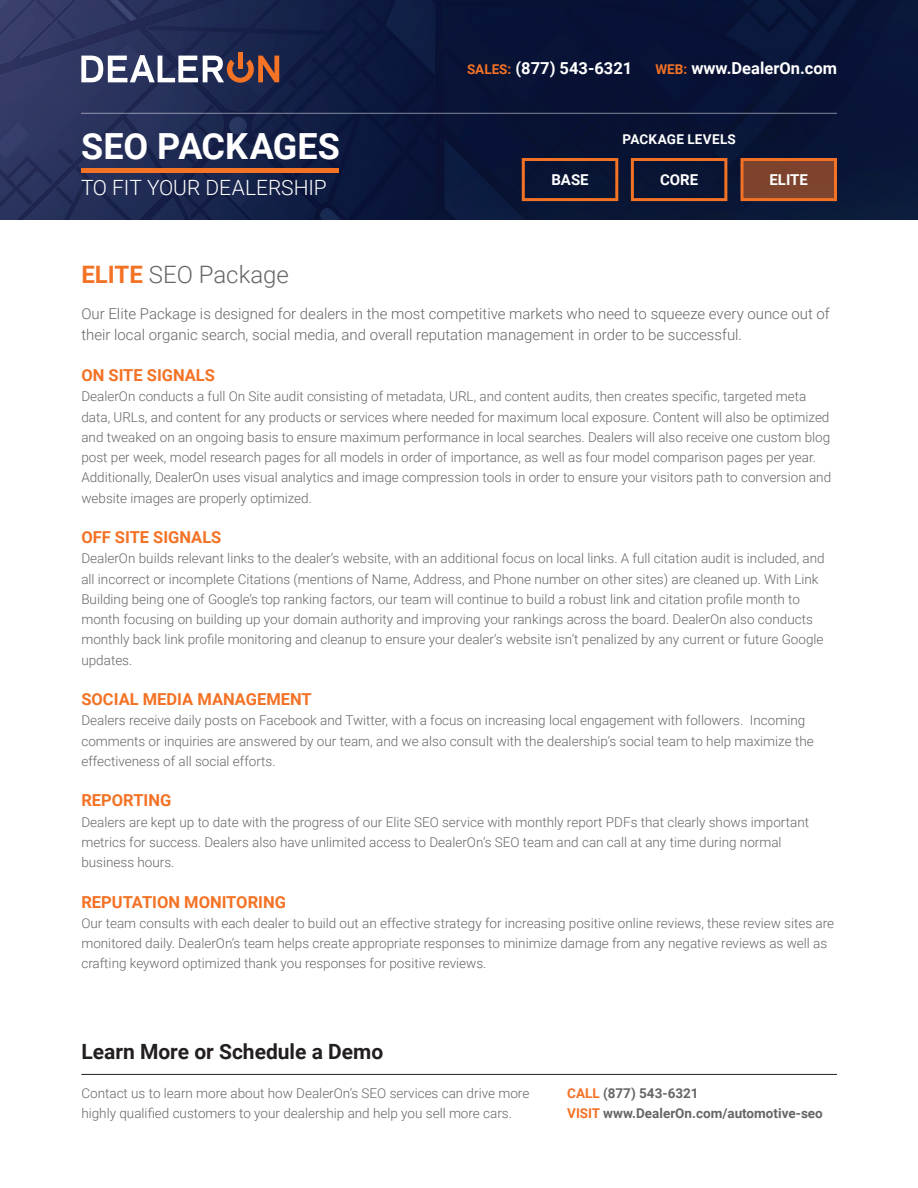
<style>
.page{position:relative;width:918px;height:1188px;background:#fff}
.page>*{position:absolute;margin:0;border:0;box-sizing:border-box;transform-origin:0 0}
.t1{font:700 36px "Roboto";color:#fff}
.t2{font:300 24px "Roboto";color:#666}
.t3{font:700 21px "Roboto";color:#231f20}
.t4{font:300 21px "Roboto";letter-spacing:-.005em;color:#fff}
.t5{font:700 16.5px "Roboto";color:#f37225}
.t6{font:700 16.5px "Roboto";color:#fff}
.t7{font:300 15px/21px "Roboto";color:#666}
.t8{font:700 15px "Roboto";color:#fff}
.t9{font:300 13.5px/20.2px "Roboto";color:#666}
.t10{font:700 13.5px/20.2px "Roboto";color:#666}
.t11{font:700 13.5px "Roboto";letter-spacing:.02em;color:#fff}
.s1{font-size:13.5px;color:#f37225}
.s2{font-weight:700;color:#f37225}
.s3{color:#f37225}
</style>
<div class="page">
<img style="left:0;top:0;width:918px;height:219px">
<hr style="left:81px;top:113px;width:756px;height:1px;background:#fff">
<svg style="left:81px;top:55px;width:198px;height:28px"></svg>
<div style="left:238px;top:53px;width:5px;height:16px;background:#f47325"></div>
<div style="left:81px;top:168px;width:258px;height:5px;background:#f47325"></div>
<div style="left:742px;top:160px;width:94px;height:40px;background:#7d432e"></div>
<div style="left:631px;top:158px;width:96px;height:43px;border:3px solid #f37225"></div>
<div style="left:741px;top:158px;width:96px;height:43px;border:3px solid #f37225"></div>
<div style="left:522px;top:158px;width:96px;height:43px;border:3px solid #f37225"></div>
<hr style="left:81px;top:1074px;width:756px;height:1px;background:#231f20">
<h1 class="t1" style="left:81px;top:121px;width:260px">SEO PACKAGES</h1>
<h3 class="t4" style="left:81px;top:173px;width:247px">TO FIT YOUR DEALERSHIP</h3>
<p class="t6" style="left:467px;top:57px;width:167px"><span class="s1">SALES:</span> (877) 543-6321</p>
<p class="t6" style="left:655px;top:57px;width:183px"><span class="s1">WEB:</span> www.DealerOn.com</p>
<p class="t11" style="left:622px;top:130px;width:115px">PACKAGE LEVELS</p>
<p class="t8" style="left:551px;top:169px;width:39px">BASE</p>
<p class="t8" style="left:660px;top:169px;width:40px">CORE</p>
<p class="t8" style="left:770px;top:169px;width:40px">ELITE</p>
<h2 class="t2" style="left:81px;top:258px;width:209px"><span class="s2">ELITE</span> SEO Package</h2>
<p class="t7" style="left:81px;top:302px;width:750px">Our Elite Package is designed for dealers in the most competitive markets who need to squeeze every ounce out of their local organic search, social media, and overall reputation management in order to be successful.</p>
<p class="t5" style="left:81px;top:364px;width:135px">ON SITE SIGNALS</p>
<p class="t9" style="left:81px;top:386px;width:751px">DealerOn conducts a full On Site audit consisting of metadata, URL, and content audits, then creates specific, targeted meta data, URLs, and content for any products or services where needed for maximum local exposure. Content will also be optimized and tweaked on an ongoing basis to ensure maximum performance in local searches. Dealers will also receive one custom blog post per week, model research pages for all models in order of importance, as well as four model comparison pages per year.<br>Additionally, DealerOn uses visual analytics and image compression tools in order to ensure your visitors path to conversion and website images are properly optimized.</p>
<p class="t5" style="left:81px;top:526px;width:142px">OFF SITE SIGNALS</p>
<p class="t9" style="left:81px;top:548px;width:745px">DealerOn builds relevant links to the dealer’s website, with an additional focus on local links. A full citation audit is included, and all incorrect or incomplete Citations (mentions of Name, Address, and Phone number on other sites) are cleaned up. With Link Building being one of Google’s top ranking factors, our team will continue to build a robust link and citation profile month to month focusing on building up your domain authority and improving your rankings across the board. DealerOn also conducts monthly back link profile monitoring and cleanup to ensure your dealer’s website isn’t penalized by any current or future Google updates.</p>
<p class="t5" style="left:81px;top:688px;width:232px">SOCIAL MEDIA MANAGEMENT</p>
<p class="t9" style="left:81px;top:710px;width:734px">Dealers receive daily posts on Facebook and Twitter, with a focus on increasing local engagement with followers. Incoming comments or inquiries are answered by our team, and we also consult with the dealership’s social team to help maximize the effectiveness of all social efforts.</p>
<p class="t5" style="left:81px;top:789px;width:91px">REPORTING</p>
<p class="t9" style="left:81px;top:811px;width:729px">Dealers are kept up to date with the progress of our Elite SEO service with monthly report PDFs that clearly shows important metrics for success. Dealers also have unlimited access to DealerOn’s SEO team and can call at any time during normal business hours.</p>
<p class="t5" style="left:81px;top:890px;width:206px">REPUTATION MONITORING</p>
<p class="t9" style="left:81px;top:913px;width:754px">Our team consults with each dealer to build out an effective strategy for increasing positive online reviews, these review sites are monitored daily. DealerOn’s team helps create appropriate responses to minimize damage from any negative reviews as well as crafting keyword optimized thank you responses for positive reviews.</p>
<h3 class="t3" style="left:81px;top:1037px;width:303px">Learn More or Schedule a Demo</h3>
<p class="t9" style="left:81px;top:1082px;width:449px">Contact us to learn more about how DealerOn’s SEO services can drive more highly qualified customers to your dealership and help you sell more cars.</p>
<p class="t10" style="left:567px;top:1082px;width:257px"><span class="s3">CALL</span> (877) 543-6321<br><span class="s3">VISIT</span> www.DealerOn.com/automotive-seo</p>
</div>
